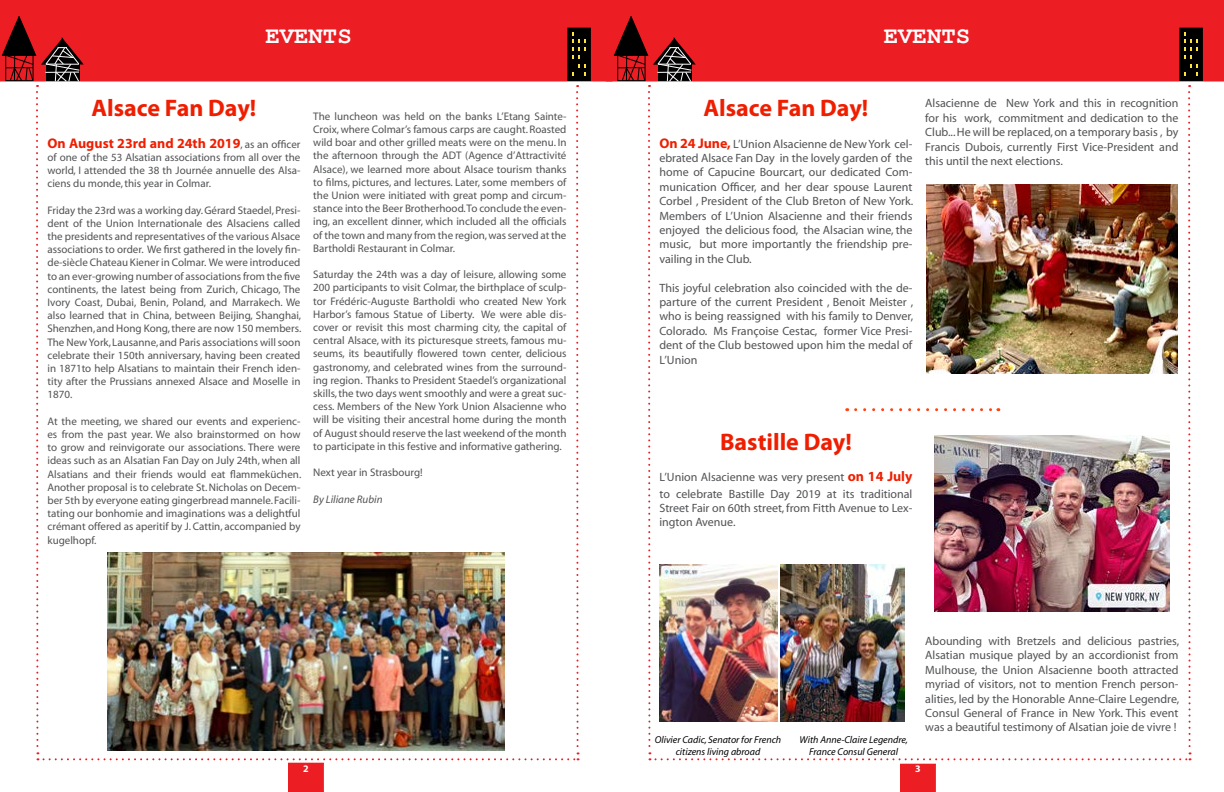
<style>
.page{position:relative;width:1224px;height:792px;background:#fff}
.page>*{position:absolute;margin:0;border:0;box-sizing:border-box;transform-origin:0 0}
.t1{font:700 24px "Myriad Pro";color:#ef1e00}
.t2{font:700 24px "Courier New";color:#fff}
.t3{font:700 14px "Myriad Pro";color:#ef1e00}
.t4{font:12px/14.4px "Myriad";color:#515254;text-align:justify}
.t5{font:11px/13.2px "Myriad";color:#515254;text-align:justify}
.t6{font:italic 11px "Myriad";color:#515254}
.t7{font:italic 10px/12px "Myriad";color:#000;text-align:center}
.t8{font:700 10px "Myriad Pro";color:#fff}
.s1{font-family:"Myriad";font-weight:400;font-size:11px;color:#515254}
.s2{font-family:"Myriad Pro";font-weight:700;font-size:14px;color:#ef1e00}
</style>
<div class="page">
<div style="left:0;top:0;width:606px;height:81px;background:#ed1d24"></div>
<div style="left:606px;top:0;width:618px;height:81px;background:#ed1d24"></div>
<div style="left:567px;top:28px;width:24px;height:53px;background:#000;border:1px solid #000"></div>
<div style="left:1179px;top:28px;width:24px;height:53px;background:#000;border:1px solid #000"></div>
<svg style="left:2px;top:16px;width:584px;height:744px"></svg>
<div style="left:289px;top:763px;width:34px;height:29px;background:#ed1d24"></div>
<div style="left:288px;top:763px;width:36px;height:29px;border:1px solid #ed1d24"></div>
<img style="left:108px;top:552px;width:396px;height:199px">
<img style="left:614px;top:16px;width:584px;height:776px">
<h1 class="t2" style="left:265px;top:21px;width:88px">EVENTS</h1>
<h1 class="t1" style="left:92px;top:93px;width:166px">Alsace Fan Day!</h1>
<p class="t3" style="left:47px;top:134px;width:254px">On August 23rd and 24th 2019<span class="s1">, as an officer</span></p>
<p class="t5" style="left:47px;top:151px;width:255px">of one of the 53 Alsatian associations from all over the world, I attended the 38 th Journée annuelle des Alsa&shy;ciens du monde, this year in Colmar.</p>
<p class="t5" style="left:47px;top:204px;width:255px">Friday the 23rd was a working day. Gérard Staedel, Presi&shy;dent of the Union Internationale des Alsaciens called the presidents and representatives of the various Alsace associations to order. We first gathered in the lovely fin&shy;de-siècle Chateau Kiener in Colmar. We were introduced to an ever-growing number of associations from the five continents, the latest being from Zurich, Chicago, The Ivory Coast, Dubai, Benin, Poland, and Marrakech. We also learned that in China, between Beijing, Shanghai, Shenzhen, and Hong Kong, there are now 150 members.<br>The New York, Lausanne, and Paris associations will soon celebrate their 150th anniversary, having been created in 1871to help Alsatians to maintain their French iden&shy;tity after the Prussians annexed Alsace and Moselle in 1870.</p>
<p class="t5" style="left:47px;top:415px;width:255px">At the meeting, we shared our events and experienc&shy;es from the past year. We also brainstormed on how to grow and reinvigorate our associations. There were ideas such as an Alsatian Fan Day on July 24th, when all Alsatians and their friends would eat flammeküchen.<br>Another proposal is to celebrate St. Nicholas on Decem&shy;ber 5th by everyone eating gingerbread mannele. Facili&shy;tating our bonhomie and imaginations was a delightful crémant offered as aperitif by J. Cattin, accompanied by kugelhopf.</p>
<p class="t5" style="left:313px;top:110px;width:255px">The luncheon was held on the banks L’Etang Sainte-Croix, where Colmar’s famous carps are caught. Roasted wild boar and other grilled meats were on the menu. In the afternoon through the ADT (Agence d’Attractivité Alsace), we learned more about Alsace tourism thanks to films, pictures, and lectures. Later, some members of the Union were initiated with great pomp and circum&shy;stance into the Beer Brotherhood. To conclude the even&shy;ing, an excellent dinner, which included all the officials of the town and many from the region, was served at the Bartholdi Restaurant in Colmar.</p>
<p class="t5" style="left:313px;top:268px;width:255px">Saturday the 24th was a day of leisure, allowing some 200 participants to visit Colmar, the birthplace of sculp&shy;tor Frédéric-Auguste Bartholdi who created New York Harbor’s famous Statue of Liberty. We were able dis&shy;cover or revisit this most charming city, the capital of central Alsace, with its picturesque streets, famous mu&shy;seums, its beautifully flowered town center, delicious gastronomy, and celebrated wines from the surround&shy;ing region. Thanks to President Staedel’s organizational skills, the two days went smoothly and were a great suc&shy;cess. Members of the New York Union Alsacienne who will be visiting their ancestral home during the month of August should reserve the last weekend of the month to participate in this festive and informative gathering.</p>
<p class="t5" style="left:313px;top:466px;width:111px">Next year in Strasbourg!</p>
<p class="t6" style="left:313px;top:493px;width:71px">By Liliane Rubin</p>
<p class="t8" style="left:303px;top:762px;width:7px">2</p>
<h1 class="t2" style="left:884px;top:21px;width:88px">EVENTS</h1>
<h1 class="t1" style="left:704px;top:93px;width:166px">Alsace Fan Day!</h1>
<p class="t4" style="left:659px;top:137px;width:255px"><span class="s2">On 24 June,</span> L’Union Alsacienne de New York cel&shy;ebrated Alsace Fan Day in the lovely garden of the home of Capucine Bourcart, our dedicated Com&shy;munication Officer, and her dear spouse Laurent Corbel , President of the Club Breton of New York.<br>Members of L’Union Alsacienne and their friends enjoyed the delicious food, the Alsacian wine, the music, but more importantly the friendship pre&shy;vailing in the Club.</p>
<p class="t4" style="left:659px;top:281px;width:255px">This joyful celebration also coincided with the de&shy;parture of the current President , Benoit Meister , who is being reassigned with his family to Denver, Colorado. Ms Françoise Cestac, former Vice Presi&shy;dent of the Club bestowed upon him the medal of L’Union</p>
<p class="t4" style="left:925px;top:97px;width:255px">Alsacienne de New York and this in recognition for his work, commitment and dedication to the Club... He will be replaced, on a temporary basis , by Francis Dubois, currently First Vice-President and this until the next elections.</p>
<h1 class="t1" style="left:720px;top:426px;width:133px">Bastille Day!</h1>
<p class="t4" style="left:659px;top:469px;width:255px;line-height:16.8px">L’Union Alsacienne was very present <span class="s2">on 14 July </span>to celebrate Bastille Day 2019 at its traditional</p>
<p class="t4" style="left:659px;top:501px;width:255px">Street Fair on 60th street, from Fitth Avenue to Lex&shy;ington Avenue.</p>
<p class="t7" style="left:655px;top:734px;width:128px">Olivier Cadic, Senator for French citizens living abroad</p>
<p class="t7" style="left:800px;top:734px;width:110px">With Anne-Claire Legendre,<br>France Consul General</p>
<p class="t4" style="left:925px;top:634px;width:256px">Abounding with Bretzels and delicious pastries, Alsatian musique played by an accordionist from Mulhouse, the Union Alsacienne booth attracted myriad of visitors, not to mention French person&shy;alities, led by the Honorable Anne-Claire Legendre, Consul General of France in New York. This event was a beautiful testimony of Alsatian joie de vivre !</p>
<p class="t8" style="left:915px;top:762px;width:7px">3</p>
</div>
